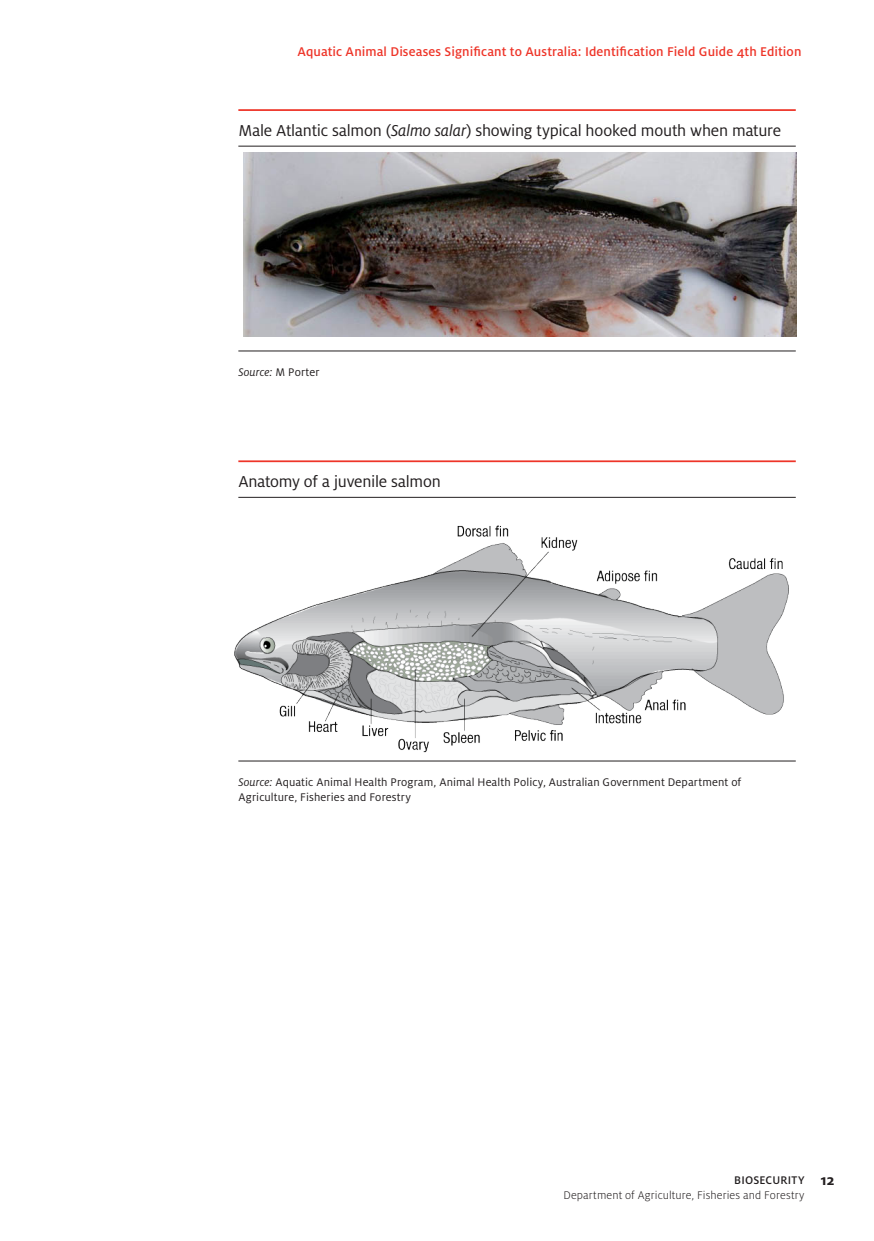
<style>
.page{position:relative;width:874px;height:1241px;background:#fff}
.page>*{position:absolute;margin:0;border:0;box-sizing:border-box;transform-origin:0 0}
.Table_Title_NO_NUMBE{font:17.5px "Milo Pro";letter-spacing:-.015em;color:#231f20}
.t1{font:500 14px "Milo Pro";letter-spacing:.005em;color:#ee3529}
.Foot_Note_Heading{font:12.25px/14.7px "Milo Pro";letter-spacing:.01em;color:#231f20}
.t2{font:300 12.25px/14.7px "Milo Pro";letter-spacing:.01em;color:#231f20}
.Foot_Note_Heading-2{font:italic 12.25px "Milo Pro";letter-spacing:.01em;color:#231f20}
.s1{font-style:italic}
.s2{font-style:normal}
.s3{font-weight:500}
.s4{font-weight:700;font-size:15.75px}
</style>
<div class="page">
<hr style="left:238px;top:109px;width:557px;height:2px;background:#ee3529">
<hr style="left:238px;top:146px;width:557px;height:1px;background:#231f20">
<hr style="left:238px;top:350px;width:557px;height:1px;background:#231f20">
<img style="left:243px;top:152px;width:553px;height:184px">
<hr style="left:238px;top:460px;width:557px;height:2px;background:#ee3529">
<hr style="left:238px;top:497px;width:557px;height:1px;background:#231f20">
<hr style="left:238px;top:760px;width:557px;height:1px;background:#231f20">
<img style="left:235px;top:525px;width:552px;height:227px">
<p class="t1" style="left:297px;top:44px;width:505px">Aquatic Animal Diseases Significant to Australia: Identification Field Guide 4th Edition</p>
<p class="Table_Title_NO_NUMBE" style="left:238px;top:121px;width:544px">Male Atlantic salmon (<span class="s1">Salmo salar</span>) showing typical hooked mouth when mature</p>
<p class="Foot_Note_Heading-2" style="left:238px;top:365px;width:83px">Source: <span class="s2">M Porter</span></p>
<p class="Table_Title_NO_NUMBE" style="left:238px;top:472px;width:204px">Anatomy of a juvenile salmon</p>
<p class="Foot_Note_Heading" style="left:238px;top:775px;width:504px"><span class="s1">Source:</span> Aquatic Animal Health Program, Animal Health Policy, Australian Government Department of<br>Agriculture, Fisheries and Forestry</p>
<p class="t2" style="left:563px;top:1173px;width:272px;text-indent:171px"><span class="s3">BIOSECURITY</span> <span class="s4">12<br></span>Department of Agriculture, Fisheries and Forestry</p>
</div>
